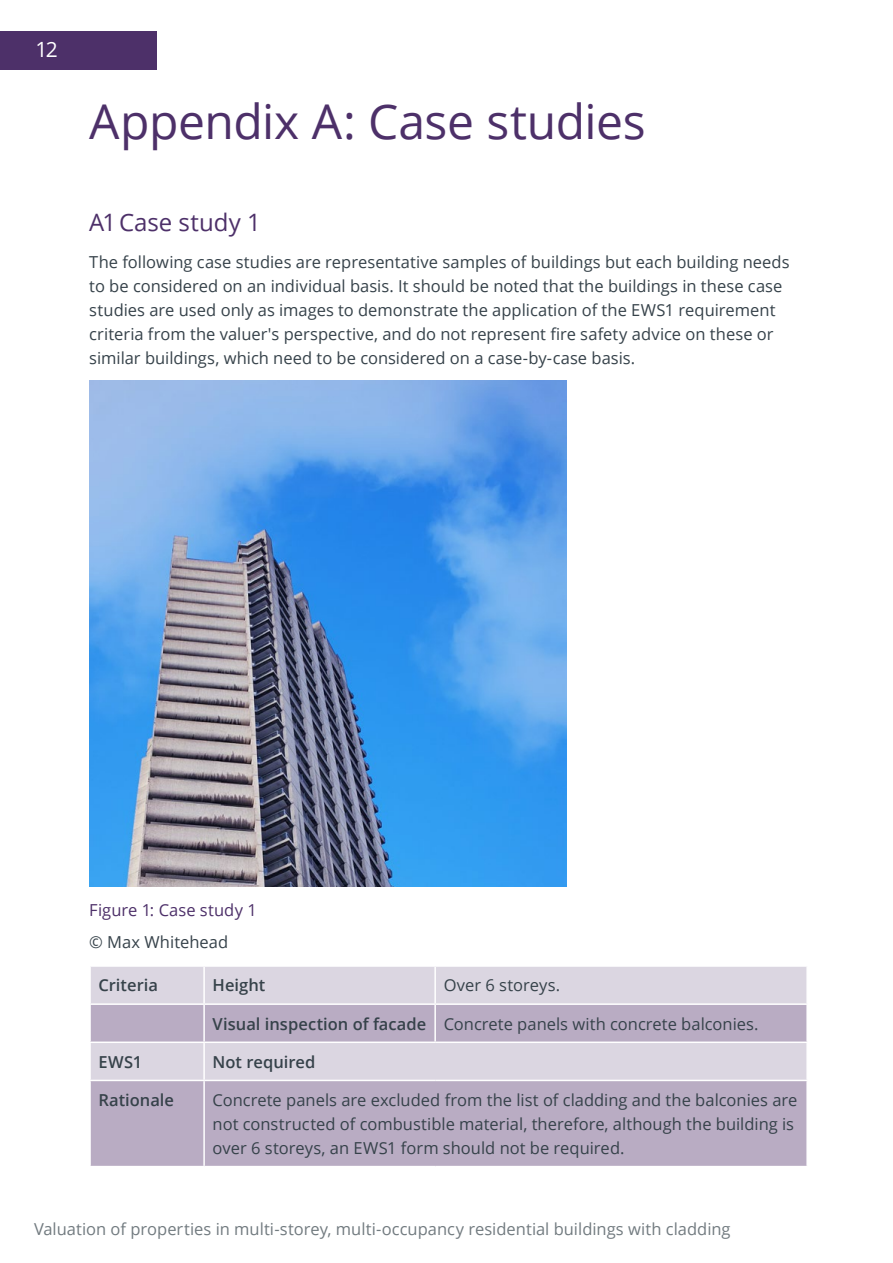
<style>
.page{position:relative;width:893px;height:1263px;background:#fff}
.page>*{position:absolute;margin:0;border:0;box-sizing:border-box;transform-origin:0 0}
.t1{font:48px "Open Sans";letter-spacing:-.01em;color:#4d3069}
.t2{font:24px "Open Sans";letter-spacing:.005em;color:#4d3069}
.t3{font:21px "Open Sans";color:#fff}
.t4{font:16.5px/24px "Open Sans";color:#36424a}
.t5{font:16.5px "Open Sans";color:#727b80}
.t6{font:600 16.5px "Open Sans";color:#36424a}
.t7{font:16.5px "Open Sans";letter-spacing:.005em;color:#4d3069}
.s1{font-size:13.5px}
.s2{font-weight:600}
</style>
<div class="page">
<div style="left:91px;top:967px;width:715px;height:36px;background:#dbd6e1"></div>
<svg style="left:91px;top:1005px;width:715px;height:161px;background:#c1b6ca"></svg>
<hr style="left:203px;top:967px;width:2px;height:36px;background:#fff">
<hr style="left:434px;top:967px;width:2px;height:36px;background:#fff">
<hr style="left:203px;top:1005px;width:2px;height:36px;background:#fff">
<hr style="left:434px;top:1005px;width:2px;height:36px;background:#fff">
<hr style="left:89px;top:1041px;width:115px;height:2px;background:#fff">
<hr style="left:204px;top:1041px;width:231px;height:2px;background:#fff">
<hr style="left:203px;top:1043px;width:2px;height:37px;background:#fff">
<hr style="left:435px;top:1041px;width:373px;height:2px;background:#fff">
<hr style="left:89px;top:1080px;width:115px;height:1px;background:#fff">
<hr style="left:204px;top:1080px;width:231px;height:1px;background:#fff">
<hr style="left:203px;top:1081px;width:2px;height:85px;background:#fff">
<hr style="left:435px;top:1080px;width:373px;height:1px;background:#fff">
<div style="left:0;top:31px;width:157px;height:39px;background:#4d3069"></div>
<img style="left:89px;top:380px;width:477px;height:506px">
<p class="t3" style="left:35px;top:35px;width:24px">12<span class="s1">IP</span></p>
<h1 class="t1" style="left:89px;top:88px;width:558px">Appendix A: Case studies</h1>
<h2 class="t2" style="left:89px;top:206px;width:173px">A1Case study 1</h2>
<p class="t4" style="left:89px;top:249px;width:702px">The following case studies are representative samples of buildings but each building needs to be considered on an individual basis. It should be noted that the buildings in these case studies are used only as images to demonstrate the application of the EWS1 requirement criteria from the valuer's perspective, and do not represent fire safety advice on these or similar buildings, which need to be considered on a case-by-case basis.</p>
<p class="t7" style="left:89px;top:898px;width:169px">Figure 1: Case study 1</p>
<p class="t4" style="left:89px;top:930px;width:140px">© Max Whitehead</p>
<p class="t6" style="left:99px;top:974px;width:61px">Criteria</p>
<p class="t6" style="left:213px;top:974px;width:54px">Height</p>
<p class="t4" style="left:444px;top:973px;width:118px">Over 6 storeys.</p>
<p class="t4" style="left:213px;top:1011px;width:547px"><span class="s2">Visual inspection of facade</span> Concrete panels with concrete balconies.</p>
<p class="t6" style="left:99px;top:1050px;width:45px">EWS1</p>
<p class="t6" style="left:213px;top:1050px;width:104px">Not required</p>
<p class="t6" style="left:99px;top:1088px;width:77px">Rationale</p>
<p class="t4" style="left:213px;top:1087px;width:586px">Concrete panels are excluded from the list of cladding and the balconies are not constructed of combustible material, therefore, although the building is over 6 storeys, an EWS1 form should not be required.</p>
<p class="t5" style="left:34px;top:1217px;width:698px">Valuation of properties in multi-storey, multi-occupancy residential buildings with cladding</p>
</div>
